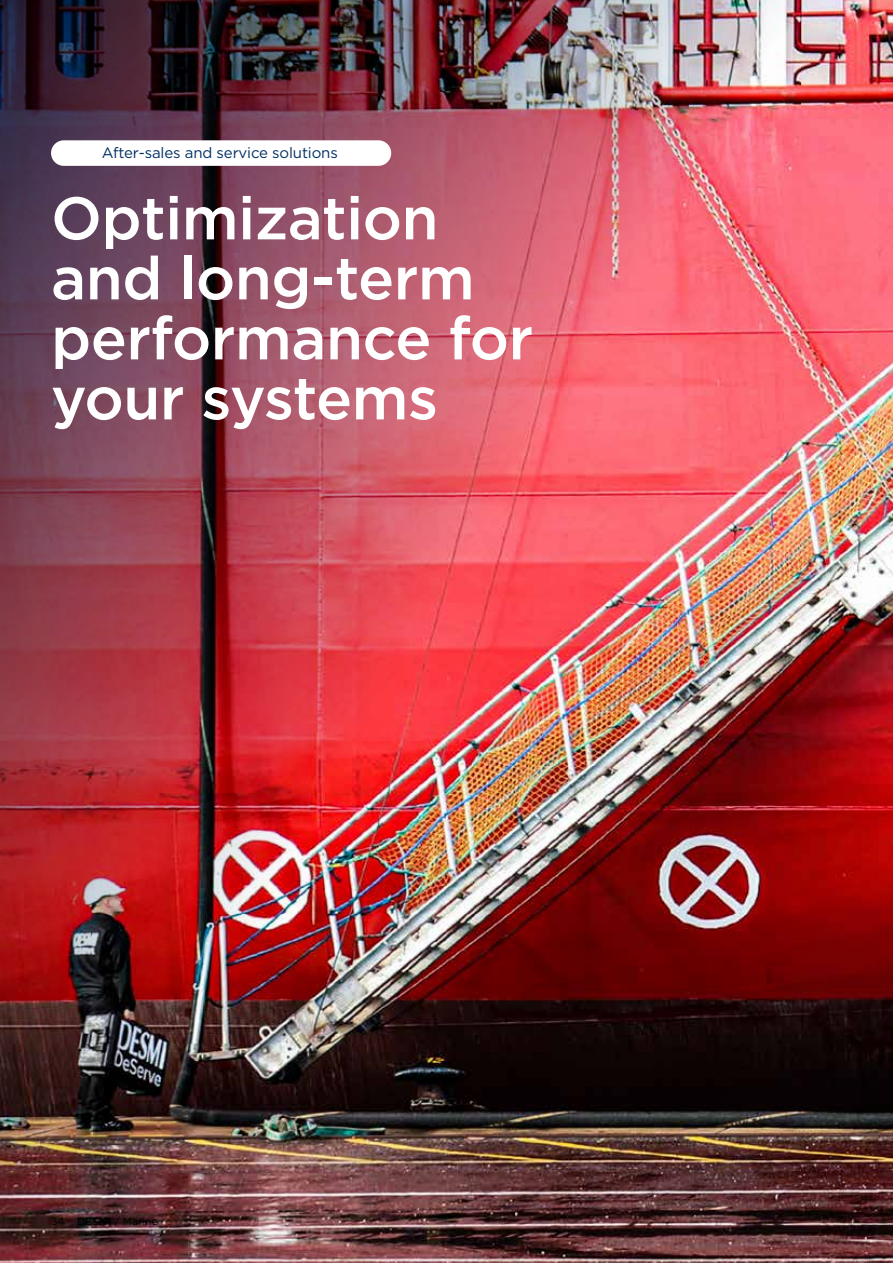
<style>
.page{position:relative;width:893px;height:1263px;background:#fff}
.page>*{position:absolute;margin:0;border:0;box-sizing:border-box;transform-origin:0 0}
.t1{font:500 60px/60px "Gotham";letter-spacing:-.01em;color:#fff}
.t2{font:15px "Gotham";letter-spacing:-.01em;color:#003063}
.t3{font:10.5px "Gotham";color:#000}
</style>
<div class="page">
<img style="left:0;top:0;width:893px;height:1263px">
<div style="left:51px;top:140px;width:340px;height:26px;background:#fff;border-radius:13px"></div>
<p class="t2" style="left:102px;top:143px;width:238px">After-sales and service solutions</p>
<p class="t1" style="left:51px;top:187px;width:484px">Optimization and long-term performance for your systems</p>
<p class="t3" style="left:51px;top:1214px;width:108px">34 DESMI / Marine</p>
</div>
